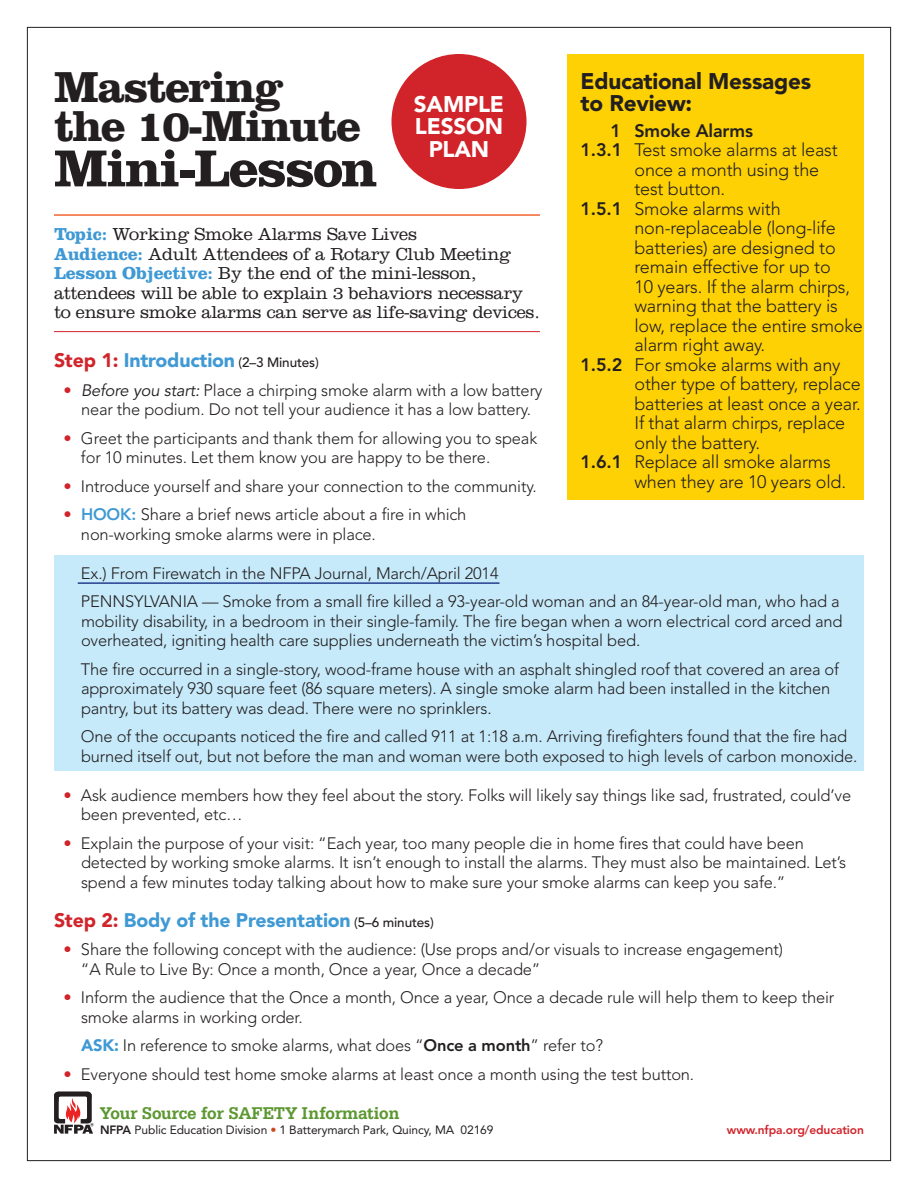
<style>
.page{position:relative;width:918px;height:1188px;background:#fff}
.page>*{position:absolute;margin:0;border:0;box-sizing:border-box;transform-origin:0 0}
.t1{font:700 54px "Clarendon";letter-spacing:-.035em;color:#231f20}
.t2{font:700 45px "Clarendon";letter-spacing:-.035em;color:#231f20}
.t3{font:900 22.5px "Avenir";letter-spacing:-.01em;color:#231f20}
.t4{font:900 22.5px "Avenir";letter-spacing:-.01em;color:#fff}
.t5{font:900 19.5px "Avenir";letter-spacing:-.01em;color:#3f99d4}
.t6{font:300 18px "Avenir";letter-spacing:-.01em;color:#231f20}
.t7{font:300 18px/19.5px "Clarendon";letter-spacing:-.01em;color:#231f20}
.t8{font:700 18px "Serifa";letter-spacing:-.015em;color:#5c9731;scale:.95 1}
.t9{font:800 18px "Avenir";letter-spacing:-.01em;color:#231f20}
.t10{font:300 16.5px/19.5px "Avenir";letter-spacing:-.01em;color:#231f20}
.t11{font:12px "Avenir";letter-spacing:-.01em;color:#231f20}
.t12{font:800 12px "Avenir";letter-spacing:-.01em;color:#d1232a}
.s1{font-weight:800}
.s2{font-weight:700;color:#3f99d4}
.s3{color:#d1232a}
.s4{font-weight:500;font-size:13.5px;color:#231f20}
.s5{font-weight:400;font-style:italic}
.s6{font-weight:800;color:#3f99d4}
.s7{font-weight:900;color:#3f99d4}
.s8{color:#ce461b}
</style>
<div class="page">
<svg style="left:54px;top:1092px;width:40px;height:42px"></svg>
<div style="left:54px;top:555px;width:810px;height:216px;background:#c6eafa"></div>
<div style="left:567px;top:54px;width:297px;height:446px;background:#fed105"></div>
<div style="left:392px;top:54px;width:134px;height:135px;background:#d1232a;border-radius:50%"></div>
<hr style="left:54px;top:331px;width:486px;height:1px;background:#d1232a">
<hr style="left:54px;top:214px;width:486px;height:2px;background:#f26430">
<hr style="left:78px;top:582px;width:422px;height:2px;background:#253f8e">
<p class="t2" style="left:54px;top:60px;width:231px">Mastering</p>
<p class="t2" style="left:54px;top:99px;width:309px">the 10-Minute</p>
<p class="t1" style="left:54px;top:136px;width:325px">Mini-Lesson</p>
<p class="t3" style="left:580px;top:67px;width:232px">Educational Messages</p>
<p class="t3" style="left:580px;top:90px;width:113px">to Review:</p>
<p class="t9" style="left:611px;top:120px;width:144px">1 Smoke Alarms</p>
<p class="t6" style="left:580px;top:140px;width:259px"><span class="s1">1.3.1</span> Test smoke alarms at least</p>
<p class="t6" style="left:634px;top:159px;width:186px">once a month using the</p>
<p class="t6" style="left:634px;top:179px;width:92px">test button.</p>
<p class="t6" style="left:580px;top:198px;width:202px"><span class="s1">1.5.1</span> Smoke alarms with</p>
<p class="t6" style="left:634px;top:218px;width:203px">non-replaceable (long-life</p>
<p class="t6" style="left:634px;top:237px;width:203px">batteries) are designed to</p>
<p class="t6" style="left:634px;top:257px;width:198px">remain effective for up to</p>
<p class="t6" style="left:634px;top:276px;width:217px">10 years. If the alarm chirps,</p>
<p class="t6" style="left:634px;top:296px;width:205px">warning that the battery is</p>
<p class="t6" style="left:634px;top:315px;width:230px">low, replace the entire smoke</p>
<p class="t6" style="left:634px;top:335px;width:132px">alarm right away.</p>
<p class="t6" style="left:580px;top:354px;width:262px"><span class="s1">1.5.2</span> For smoke alarms with any</p>
<p class="t6" style="left:634px;top:374px;width:228px">other type of battery, replace</p>
<p class="t6" style="left:634px;top:393px;width:228px">batteries at least once a year.</p>
<p class="t6" style="left:634px;top:413px;width:212px">If that alarm chirps, replace</p>
<p class="t6" style="left:634px;top:432px;width:127px">only the battery.</p>
<p class="t6" style="left:580px;top:452px;width:252px"><span class="s1">1.6.1</span> Replace all smoke alarms</p>
<p class="t6" style="left:634px;top:471px;width:213px">when they are 10 years old.</p>
<p class="t4" style="left:414px;top:90px;width:92px">SAMPLE</p>
<p class="t4" style="left:415px;top:113px;width:90px">LESSON</p>
<p class="t4" style="left:429px;top:135px;width:62px">PLAN</p>
<p class="t7" style="left:54px;top:224px;width:365px"><span class="s2">Topic:</span> Working Smoke Alarms Save Lives</p>
<p class="t7" style="left:54px;top:243px;width:459px"><span class="s2">Audience:</span> Adult Attendees of a Rotary Club Meeting</p>
<p class="t7" style="left:54px;top:263px;width:487px"><span class="s2">Lesson Objective:</span> By the end of the mini-lesson, attendees will be able to explain 3 behaviors necessary to ensure smoke alarms can serve as life-saving devices.</p>
<p class="t5" style="left:54px;top:349px;width:266px"><span class="s3">Step 1:</span> Introduction <span class="s4">(2–3 Minutes)</span></p>
<p class="t10" style="left:63px;top:380px;width:481px;text-align:center"><span class="s3">•</span> <span class="s5">Before you start:</span> Place a chirping smoke alarm with a low battery near the podium. Do not tell your audience it has a low battery.</p>
<p class="t10" style="left:63px;top:428px;width:475px"><span class="s3">•</span> Greet the participants and thank them for allowing you to speak</p>
<p class="t10" style="left:81px;top:448px;width:411px">for 10 minutes. Let them know you are happy to be there.</p>
<p class="t10" style="left:63px;top:476px;width:475px"><span class="s3">•</span> Introduce yourself and share your connection to the community.</p>
<p class="t10" style="left:63px;top:505px;width:404px"><span class="s3">•</span> <span class="s6">HOOK:</span> Share a brief news article about a fire in which</p>
<p class="t10" style="left:81px;top:524px;width:296px">non-working smoke alarms were in place.</p>
<p class="t10" style="left:81px;top:563px;width:419px">Ex.) From Firewatch in the NFPA Journal, March/April 2014</p>
<p class="t10" style="left:81px;top:592px;width:763px">PENNSYLVANIA — Smoke from a small fire killed a 93-year-old woman and an 84-year-old man, who had a mobility disability, in a bedroom in their single-family. The fire began when a worn electrical cord arced and overheated, igniting health care supplies underneath the victim’s hospital bed.</p>
<p class="t10" style="left:81px;top:659px;width:760px">The fire occurred in a single-story, wood-frame house with an asphalt shingled roof that covered an area of approximately 930 square feet (86 square meters). A single smoke alarm had been installed in the kitchen pantry, but its battery was dead. There were no sprinklers.</p>
<p class="t10" style="left:81px;top:727px;width:778px">One of the occupants noticed the fire and called 911 at 1:18 a.m. Arriving firefighters found that the fire had burned itself out, but not before the man and woman were both exposed to high levels of carbon monoxide.</p>
<p class="t10" style="left:81px;top:785px;width:772px;text-indent:-18px"><span class="s3">•</span> Ask audience members how they feel about the story. Folks will likely say things like sad, frustrated, could’ve been prevented, etc…</p>
<p class="t10" style="left:81px;top:833px;width:767px;text-indent:-18px"><span class="s3">•</span> Explain the purpose of your visit: “Each year, too many people die in home fires that could have been detected by working smoke alarms. It isn’t enough to install the alarms. They must also be maintained. Let’s spend a few minutes today talking about how to make sure your smoke alarms can keep you safe.”</p>
<p class="t5" style="left:54px;top:908px;width:381px"><span class="s3">Step 2:</span> Body of the Presentation <span class="s4">(5–6 minutes)</span></p>
<p class="t10" style="left:63px;top:940px;width:721px"><span class="s3">•</span> Share the following concept with the audience: (Use props and/or visuals to increase engagement)</p>
<p class="t10" style="left:81px;top:959px;width:461px">“A Rule to Live By: Once a month, Once a year, Once a decade”</p>
<p class="t10" style="left:81px;top:988px;width:755px;text-indent:-18px"><span class="s3">•</span> Inform the audience that the Once a month, Once a year, Once a decade rule will help them to keep their smoke alarms in working order.</p>
<p class="t10" style="left:81px;top:1036px;width:523px"><span class="s7">ASK:</span> In reference to smoke alarms, what does “<span class="s1">Once a month</span>” refer to?</p>
<p class="t10" style="left:63px;top:1064px;width:632px"><span class="s3">•</span> Everyone should test home smoke alarms at least once a month using the test button.</p>
<p class="t8" style="left:100px;top:1103px;width:317px">Your Source for SAFETY Information</p>
<p class="t11" style="left:100px;top:1123px;width:395px"><span class="s1">NFPA</span> Public Education Division <span class="s8">•</span> 1 Batterymarch Park, Quincy, MA 02169</p>
<p class="t12" style="left:727px;top:1123px;width:139px">www.nfpa.org/education</p>
</div>
